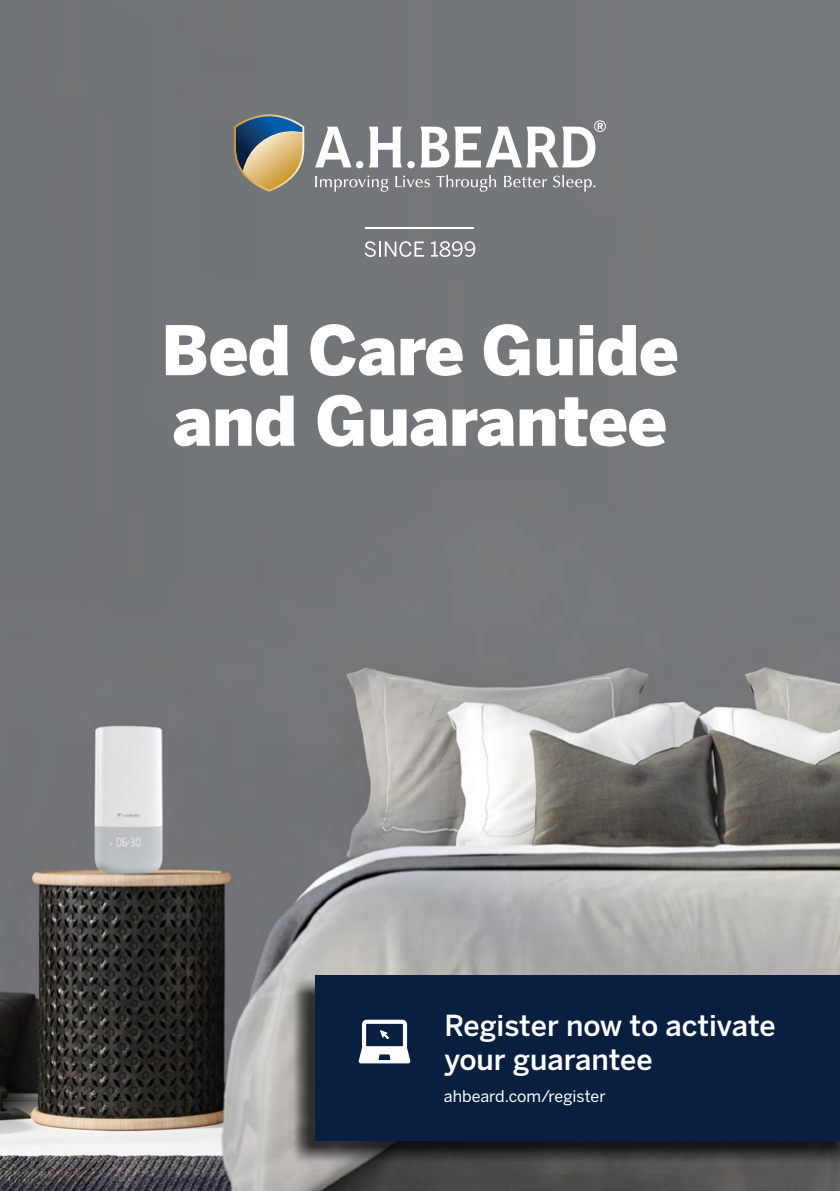
<style>
.page{position:relative;width:840px;height:1191px;background:#fff}
.page>*{position:absolute;margin:0;border:0;box-sizing:border-box;transform-origin:0 0}
.t1{font:900 67.8px/70.6px "Benton Sans";letter-spacing:-.01em;color:#fff}
.t2{font:500 28.8px/34.6px "Benton Sans";color:#fff}
.t3{font:16px "Benton Sans";color:#fff}
</style>
<div class="page">
<img style="left:0;top:0;width:839px;height:1191px">
<div style="left:288px;top:976px;width:551px;height:188px;background:#000;opacity:.75"></div>
<div style="left:315px;top:975px;width:524px;height:166px;background:#081f3f"></div>
<div style="left:356px;top:161px;width:7px;height:7px;background:#fff;border-radius:50%"></div>
<div style="left:407px;top:161px;width:7px;height:7px;background:#fff;border-radius:50%"></div>
<svg style="left:369px;top:127px;width:32px;height:40px"></svg>
<svg style="left:315px;top:127px;width:36px;height:40px"></svg>
<svg style="left:420px;top:120px;width:185px;height:48px"></svg>
<svg style="left:315px;top:175px;width:73px;height:17px"></svg>
<svg style="left:395px;top:175px;width:35px;height:12px"></svg>
<svg style="left:436px;top:175px;width:60px;height:17px"></svg>
<svg style="left:503px;top:176px;width:43px;height:11px"></svg>
<svg style="left:553px;top:175px;width:42px;height:17px"></svg>
<svg style="left:234px;top:114px;width:70px;height:78px;background:#8f8e7a"></svg>
<svg style="left:364px;top:241px;width:60px;height:16px"></svg>
<svg style="left:430px;top:241px;width:45px;height:16px"></svg>
<hr style="left:365px;top:227px;width:109px;height:1px;background:#fff">
<svg style="left:358px;top:1019px;width:52px;height:44px"></svg>
<h1 class="t1" style="left:161px;top:314px;width:519px">Bed Care Guide and Guarantee</h1>
<p class="t2" style="left:444px;top:1007px;width:333px">Register now to activate your guarantee</p>
<p class="t3" style="left:443px;top:1086px;width:163px">ahbeard.com/register</p>
</div>
